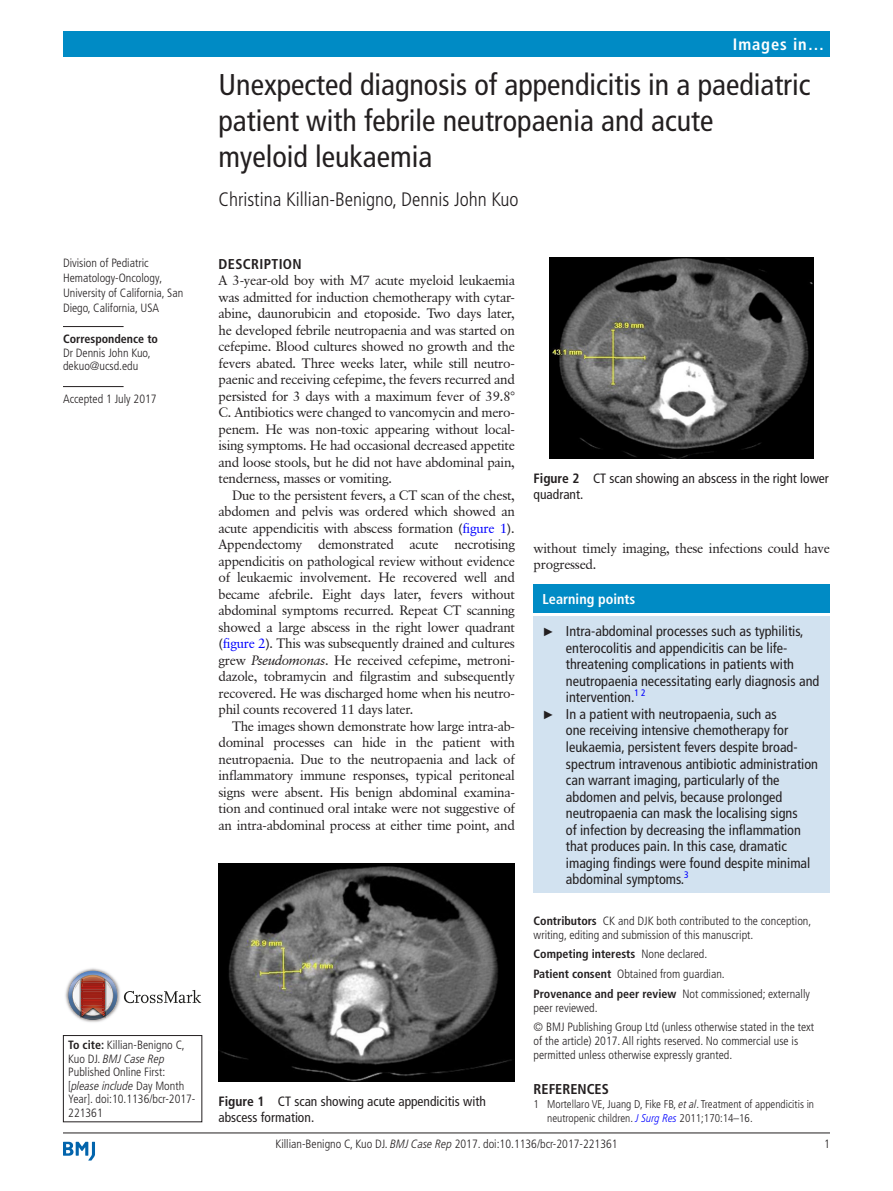
<style>
.page{position:relative;width:893px;height:1191px;background:#fff}
.page>*{position:absolute;margin:0;border:0;box-sizing:border-box;transform-origin:0 0}
.t1{font:condensed 30px/36px "Frutiger LT Pro";color:#231f20}
.t2{font:300 condensed 19.5px "Frutiger LT Pro";color:#231f20}
.t3{font:700 condensed 16.5px "Frutiger LT Std";letter-spacing:.055em;color:#fff}
.t4{font:condensed 14.25px/16.5px "Frutiger LT Pro";color:#231f20}
.t5{font:700 condensed 14.25px "Frutiger LT Pro";color:#fff}
.t6{font:700 condensed 14.25px "Frutiger LT Pro";letter-spacing:.025em;color:#231f20}
.t7{font:700 condensed 14.25px "Frutiger LT Std";color:#231f20}
.t8{font:13.5px/16.5px "Classical Garamond BT";letter-spacing:-.02em;color:#231f20;text-align:justify}
.t9{font:condensed 13.5px/16.5px "Frutiger LT Pro";color:#231f20}
.t10{font:300 condensed 12px/13.5px "Frutiger LT Pro";color:#231f20}
.t11{font:700 condensed 12px "Frutiger LT Pro";color:#231f20}
.t12{font:300 condensed 11.25px/13.8px "Frutiger LT Pro";color:#231f20}
.t13{font:condensed 9.45px "Frutiger LT Pro";color:#00f}
.s1{font-weight:700}
.s2{font-style:italic}
.s3{color:#00f}
.s4{font-family:"Arial";font-stretch:normal;font-size:12px}
.s5{font-style:italic;color:#00f}
</style>
<div class="page">
<hr style="left:63px;top:1132px;width:767px;height:1px;background:#231f20">
<svg style="left:63px;top:1141px;width:32px;height:19px"></svg>
<div style="left:534px;top:584px;width:296px;height:28px;background:#008bc5"></div>
<div style="left:534px;top:617px;width:296px;height:276px;background:#d2e2f0"></div>
<div style="left:63px;top:31px;width:767px;height:25px;background:#008bc5"></div>
<div style="left:63px;top:1035px;width:139px;height:87px;border:1px solid #231f20"></div>
<hr style="left:63px;top:326px;width:61px;height:1px;background:#231f20">
<hr style="left:63px;top:386px;width:61px;height:1px;background:#231f20">
<img style="left:65px;top:968px;width:55px;height:54px">
<svg style="left:68px;top:970px;width:49px;height:49px"></svg>
<svg style="left:124px;top:990px;width:77px;height:13px"></svg>
<img style="left:219px;top:863px;width:296px;height:218px">
<img style="left:550px;top:258px;width:264px;height:201px">
<p class="t10" style="left:63px;top:255px;width:122px;line-height:15px">Division of Pediatric<br>Hematology-Oncology,<br>University of California, San<br>Diego, California, USA</p>
<p class="t11" style="left:63px;top:332px;width:97px">Correspondence to</p>
<p class="t10" style="left:63px;top:346px;width:89px">Dr Dennis John Kuo, dekuo@ucsd.edu</p>
<p class="t10" style="left:63px;top:393px;width:95px">Accepted 1 July 2017</p>
<p class="t10" style="left:68px;top:1038px;width:129px"><span class="s1">To cite:</span> Killian-Benigno C,<br>Kuo DJ. <span class="s2">BMJ Case Rep<br></span>Published Online First: [<span class="s2">please include</span> Day Month<br>Year]. doi:10.1136/bcr-2017-<br>221361</p>
<p class="t3" style="left:733px;top:34px;width:93px">IMAGES IN…</p>
<h1 class="t1" style="left:219px;top:66px;width:593px">Unexpected diagnosis of appendicitis in a paediatric patient with febrile neutropaenia and acute<br>myeloid leukaemia</h1>
<h2 class="t2" style="left:219px;top:188px;width:302px">Christina Killian-Benigno, Dennis John Kuo</h2>
<p class="t6" style="left:219px;top:255px;width:85px">Description</p>
<p class="t8" style="left:219px;top:272px;width:298px">A 3-year-old boy with M7 acute myeloid leukaemia was admitted for induction chemotherapy with cytar&shy;abine, daunorubicin and etoposide. Two days later, he developed febrile neutropaenia and was started on cefepime. Blood cultures showed no growth and the fevers abated. Three weeks later, while still neutro&shy;paenic and receiving cefepime, the fevers recurred and persisted for 3 days with a maximum fever of 39.8° C. Antibiotics were changed to vancomycin and mero&shy;penem. He was non-toxic appearing without local&shy;ising symptoms. He had occasional decreased appetite and loose stools, but he did not have abdominal pain, tenderness, masses or vomiting.</p>
<p class="t8" style="left:219px;top:486px;width:298px;text-indent:14px">Due to the persistent fevers, a CT scan of the chest, abdomen and pelvis was ordered which showed an acute appendicitis with abscess formation (<span class="s3">figure 1</span>).<br>Appendectomy demonstrated acute necrotising appendicitis on pathological review without evidence of leukaemic involvement. He recovered well and became afebrile. Eight days later, fevers without abdominal symptoms recurred. Repeat CT scanning showed a large abscess in the right lower quadrant (<span class="s3">figure 2</span>). This was subsequently drained and cultures grew <span class="s2">Pseudomonas</span>. He received cefepime, metroni&shy;dazole, tobramycin and filgrastim and subsequently recovered. He was discharged home when his neutro&shy;phil counts recovered 11 days later.</p>
<p class="t8" style="left:219px;top:717px;width:298px;text-indent:14px">The images shown demonstrate how large intra-ab&shy;dominal processes can hide in the patient with neutropaenia. Due to the neutropaenia and lack of inflammatory immune responses, typical peritoneal signs were absent. His benign abdominal examina&shy;tion and continued oral intake were not suggestive of an intra-abdominal process at either time point, and</p>
<p class="t9" style="left:219px;top:1092px;width:269px"><span class="s1">Figure 1</span> CT scan showing acute appendicitis with abscess formation.</p>
<p class="t9" style="left:534px;top:470px;width:297px"><span class="s1">Figure 2</span> CT scan showing an abscess in the right lower quadrant.</p>
<p class="t8" style="left:534px;top:539px;width:298px">without timely imaging, these infections could have progressed.</p>
<p class="t5" style="left:543px;top:590px;width:94px">Learning points</p>
<p class="t4" style="left:566px;top:623px;width:255px;text-indent:-23px"><span class="s4">►</span> Intra-abdominal processes such as typhilitis, enterocolitis and appendicitis can be life&shy;threatening complications in patients with neutropaenia necessitating early diagnosis and intervention.</p>
<p class="t13" style="left:634px;top:687px;width:13px">1 2</p>
<p class="t4" style="left:566px;top:706px;width:254px;text-indent:-23px"><span class="s4">►</span> In a patient with neutropaenia, such as<br>one receiving intensive chemotherapy for leukaemia, persistent fevers despite broad&shy;spectrum intravenous antibiotic administration can warrant imaging, particularly of the abdomen and pelvis, because prolonged neutropaenia can mask the localising signs<br>of infection by decreasing the inflammation that produces pain. In this case, dramatic imaging findings were found despite minimal abdominal symptoms.</p>
<p class="t13" style="left:684px;top:869px;width:6px">3</p>
<p class="t10" style="left:534px;top:914px;width:279px"><span class="s1">Contributors</span> CK and DJK both contributed to the conception, writing, editing and submission of this manuscript.</p>
<p class="t10" style="left:534px;top:944px;width:278px;line-height:19.8px"><span class="s1">Competing interests</span> None declared.<br><span class="s1">Patient consent</span> Obtained from guardian.<br><span class="s1">Provenance and peer review</span> Not commissioned; externally</p>
<p class="t10" style="left:534px;top:997px;width:282px;line-height:19.8px">peer reviewed.<br>© BMJ Publishing Group Ltd (unless otherwise stated in the text</p>
<p class="t10" style="left:534px;top:1034px;width:266px">of the article) 2017. All rights reserved. No commercial use is permitted unless otherwise expressly granted.</p>
<p class="t7" style="left:534px;top:1080px;width:77px">REFERENCES</p>
<p class="t12" style="left:547px;top:1097px;width:269px;text-indent:-14px">1 Mortellaro VE, Juang D, Fike FB, <span class="s2">et al</span>. Treatment of appendicitis in neutropenic children. <span class="s5">J Surg Res</span> 2011;170:14–16.</p>
<p class="t10" style="left:275px;top:1136px;width:344px">Killian-Benigno C, Kuo DJ. <span class="s2">BMJ Case Rep</span> 2017. doi:10.1136/bcr-2017-221361</p>
<p class="t10" style="left:824px;top:1136px;width:7px">1</p>
</div>
